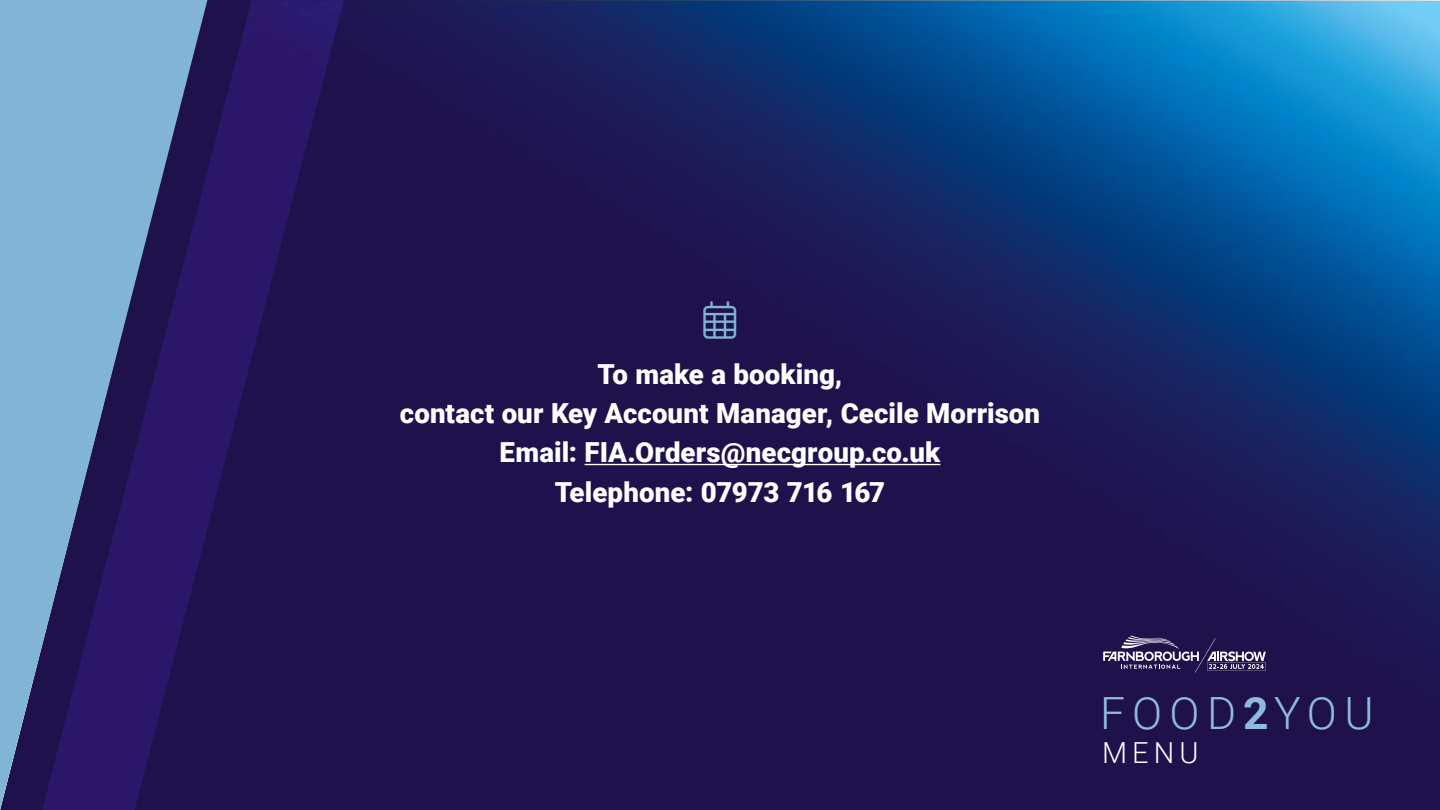
<style>
.page{position:relative;width:1440px;height:810px;background:#fff}
.page>*{position:absolute;margin:0;border:0;box-sizing:border-box;transform-origin:0 0}
.t1{font:300 44.4px "Roboto";letter-spacing:.165em;color:#90bada}
.t2{font:300 28.95px "Roboto";color:#fff}
.t3{font:900 27.6px/39.3px "Roboto";letter-spacing:.005em;color:#fff;text-align:center}
.s1{font-weight:700}
</style>
<div class="page">
<img style="left:373px;top:0;width:1067px;height:810px">
<svg style="left:207px;top:0;width:166px;height:810px;background:#211253"></svg>
<svg style="left:0;top:0;width:207px;height:810px;background:#536498"></svg>
<svg style="left:1103px;top:636px;width:163px;height:37px;background:#4b406f"></svg>
<hr style="left:585px;top:464px;width:355px;height:1px;background:#fff">
<svg style="left:704px;top:301px;width:32px;height:38px"></svg>
<p class="t3" style="left:400px;top:353px;width:642px">To make a booking,<br>contact our Key Account Manager, Cecile Morrison<br>Email: FIA.Orders@necgroup.co.uk<br>Telephone: 07973 716 167</p>
<p class="t1" style="left:1100px;top:682px;width:275px">FOOD<span class="s1">2</span>YOU</p>
<p class="t2" style="left:1102px;top:733px;width:98px">MENU</p>
</div>
